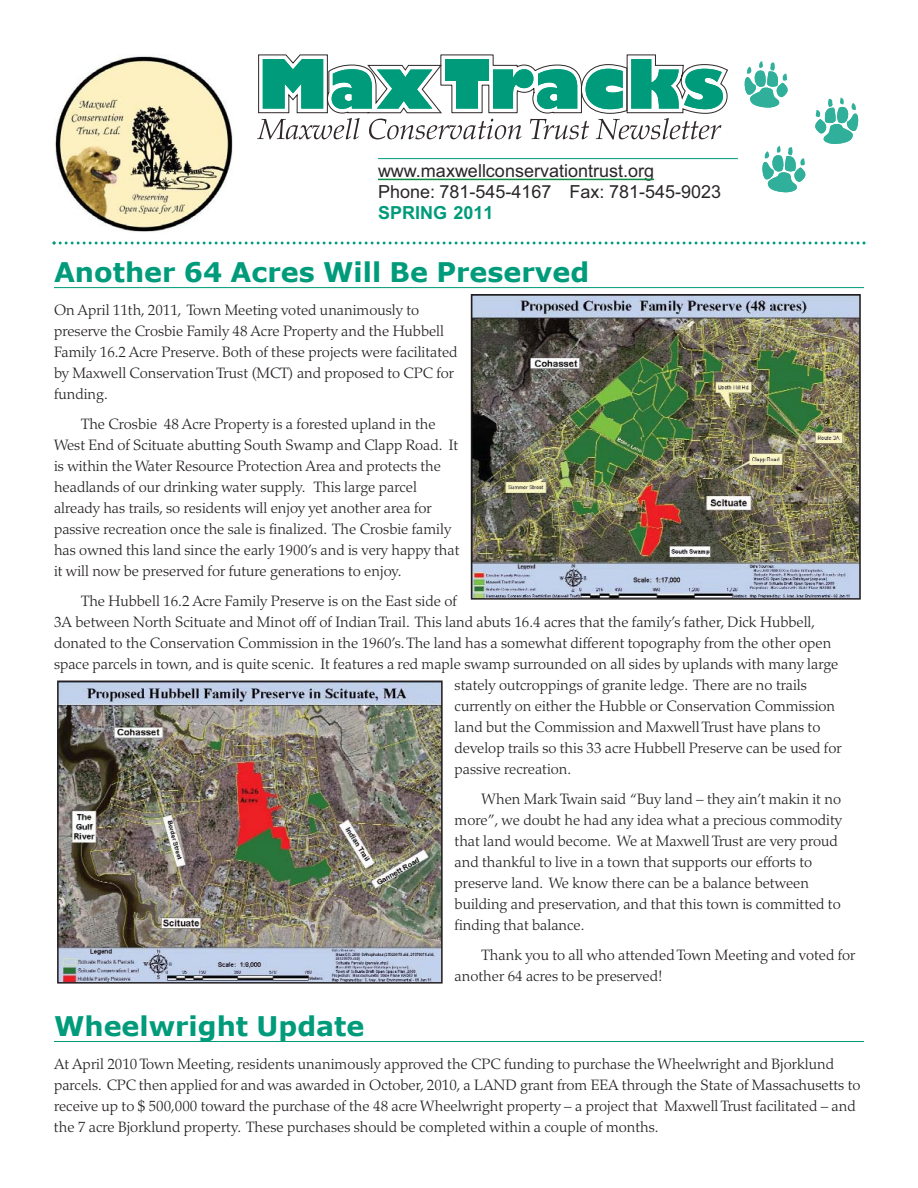
<style>
.page{position:relative;width:918px;height:1188px;background:#fff}
.page>*{position:absolute;margin:0;border:0;box-sizing:border-box;transform-origin:0 0}
.t1{font:700 27px "Verdana";color:#009b7a}
.t2{font:18px/21px "Arial";color:#2a2627}
.t3{font:700 18px "Arial";color:#009b7a}
.t4{font:300 15px/21px "Palatino";color:#231f20}
</style>
<div class="page">
<svg style="left:52px;top:242px;width:814px;height:2px"></svg>
<img style="left:55px;top:56px;width:178px;height:176px">
<svg style="left:745px;top:61px;width:43px;height:47px"></svg>
<svg style="left:815px;top:97px;width:43px;height:47px"></svg>
<svg style="left:762px;top:146px;width:44px;height:46px"></svg>
<svg style="left:257px;top:55px;width:471px;height:84px"></svg>
<hr style="left:378px;top:158px;width:360px;height:1px;background:#009b7a">
<hr style="left:378px;top:179px;width:276px;height:1px;background:#0a8f45">
<hr style="left:54px;top:287px;width:810px;height:1px;background:#009b7a">
<hr style="left:54px;top:1041px;width:810px;height:1px;background:#009b7a">
<img style="left:474px;top:297px;width:384px;height:300px">
<div style="left:471px;top:294px;width:390px;height:306px;border:2px solid #231f20"></div>
<img style="left:60px;top:684px;width:380px;height:297px">
<div style="left:57px;top:681px;width:386px;height:303px;border:2px solid #231f20"></div>
<p class="t2" style="left:378px;top:160px;width:345px">www.maxwellconservationtrust.org<br>Phone: 781-545-4167 Fax: 781-545-9023</p>
<p class="t3" style="left:378px;top:201px;width:117px">SPRING 2011</p>
<h1 class="t1" style="left:54px;top:255px;width:537px">Another 64 Acres Will Be Preserved</h1>
<p class="t4" style="left:54px;top:299px;width:405px">On April 11th, 2011, Town Meeting voted unanimously to preserve the Crosbie Family 48 Acre Property and the Hubbell Family 16.2 Acre Preserve. Both of these projects were facilitated by Maxwell Conservation Trust (MCT) and proposed to CPC for funding.</p>
<p class="t4" style="left:54px;top:413px;width:407px;text-indent:27px">The Crosbie 48 Acre Property is a forested upland in the West End of Scituate abutting South Swamp and Clapp Road. It is within the Water Resource Protection Area and protects the headlands of our drinking water supply. This large parcel already has trails, so residents will enjoy yet another area for passive recreation once the sale is finalized. The Crosbie family has owned this land since the early 1900’s and is very happy that it will now be preserved for future generations to enjoy.</p>
<p class="t4" style="left:81px;top:590px;width:377px">The Hubbell 16.2 Acre Family Preserve is on the East side of</p>
<p class="t4" style="left:54px;top:611px;width:763px">3A between North Scituate and Minot off of Indian Trail. This land abuts 16.4 acres that the family’s father, Dick Hubbell,</p>
<p class="t4" style="left:54px;top:632px;width:779px">donated to the Conservation Commission in the 1960’s.The land has a somewhat different topography from the other open</p>
<p class="t4" style="left:54px;top:653px;width:786px">space parcels in town, and is quite scenic. It features a red maple swamp surrounded on all sides by uplands with many large</p>
<p class="t4" style="left:455px;top:674px;width:354px">stately outcroppings of granite ledge. There are no trails</p>
<p class="t4" style="left:455px;top:695px;width:382px">currently on either the Hubble or Conservation Commission</p>
<p class="t4" style="left:455px;top:716px;width:367px">land but the Commission and Maxwell Trust have plans to</p>
<p class="t4" style="left:455px;top:737px;width:389px">develop trails so this 33 acre Hubbell Preserve can be used for</p>
<p class="t4" style="left:455px;top:758px;width:118px">passive recreation.</p>
<p class="t4" style="left:455px;top:788px;width:389px;text-indent:27px">When Mark Twain said “Buy land – they ain’t makin it no more”, we doubt he had any idea what a precious commodity that land would become. We at Maxwell Trust are very proud and thankful to live in a town that supports our efforts to preserve land. We know there can be a balance between building and preservation, and that this town is committed to finding that balance.</p>
<p class="t4" style="left:455px;top:944px;width:402px;text-indent:27px">Thank you to all who attended Town Meeting and voted for another 64 acres to be preserved!</p>
<h1 class="t1" style="left:54px;top:1008px;width:312px">Wheelwright Update</h1>
<p class="t4" style="left:54px;top:1053px;width:808px">At April 2010 Town Meeting, residents unanimously approved the CPC funding to purchase the Wheelwright and Bjorklund parcels. CPC then applied for and was awarded in October, 2010, a LAND grant from EEA through the State of Massachusetts to receive up to $ 500,000 toward the purchase of the 48 acre Wheelwright property – a project that Maxwell Trust facilitated – and the 7 acre Bjorklund property. These purchases should be completed within a couple of months.</p>
</div>
